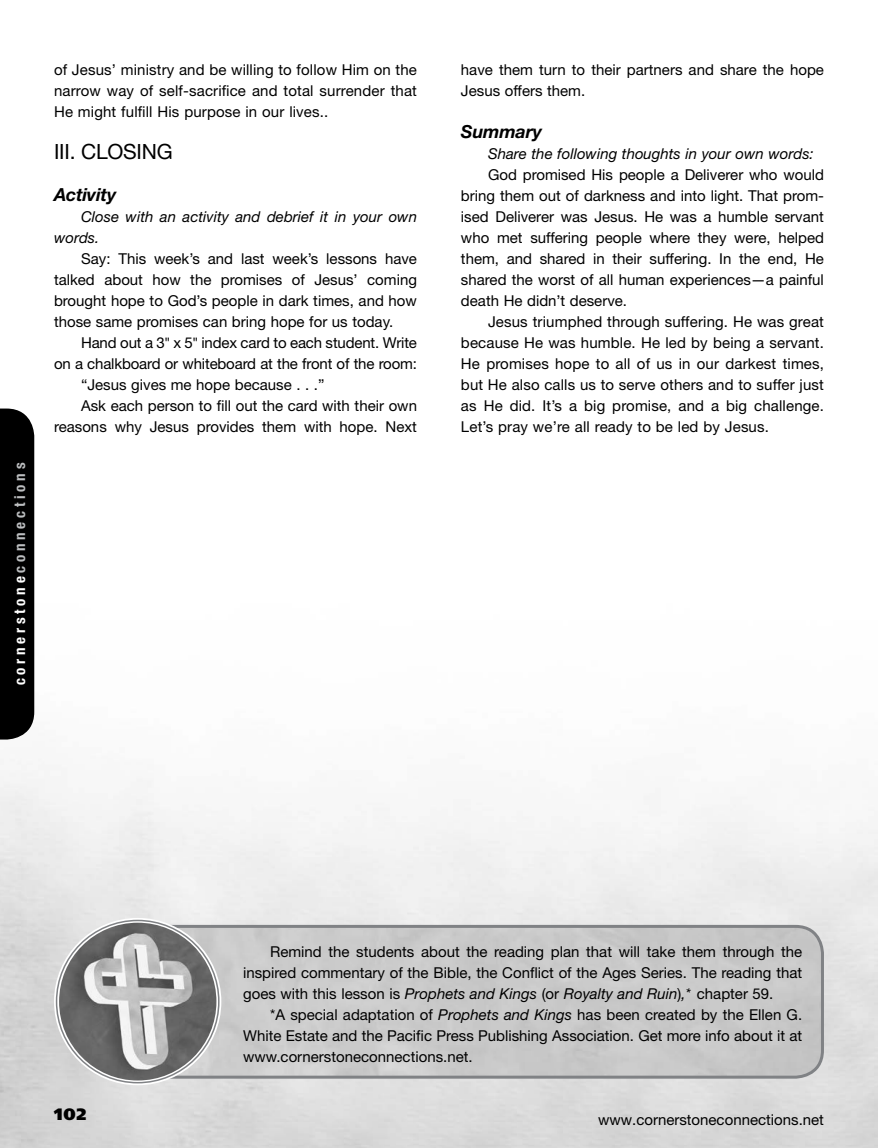
<style>
.page{position:relative;width:878px;height:1148px;background:#fff}
.page>*{position:absolute;margin:0;border:0;box-sizing:border-box;transform-origin:0 0}
.t1{font:21px "Helvetica Neue";letter-spacing:-.01em;color:#000}
.t2{font:italic 700 18px "Helvetica Neue";letter-spacing:-.01em;color:#000}
.t3{font:900 16.5px "Frutiger";color:#000}
.t4{font:15px/21px "Helvetica Neue";color:#000;text-align:justify}
.t5{font:italic 15px/21px "Helvetica Neue";color:#000}
.t6{font:700 condensed 15px "Helvetica Neue";letter-spacing:.25em;color:#fff}
.s1{color:#bcbec0}
.s2{font-family:"Myriad Pro"}
.s3{font-style:italic}
</style>
<div class="page">
<div style="left:0;top:408px;width:34px;height:331px;background:#000"></div>
<div style="left:95px;top:926px;width:727px;height:151px;background:#cacaca"></div>
<div style="left:93px;top:924px;width:730px;height:154px;border:3px solid #808285;border-radius:27px"></div>
<svg style="left:57px;top:920px;width:162px;height:162px"></svg>
<img style="left:59px;top:922px;width:157px;height:158px;border-radius:79px">
<p class="t6" style="left:11px;top:685px;width:224px;rotate:-90deg">cornerstone<span class="s1">connections</span></p>
<p class="t4" style="left:54px;top:59px;width:364px">of Jesus’ ministry and be willing to follow Him on the narrow way of self-sacrifice and total surrender that He might fulfill His purpose in our lives..</p>
<h1 class="t1" style="left:54px;top:139px;width:120px">III. CLOSING</h1>
<p class="t2" style="left:54px;top:183px;width:64px">Activity</p>
<p class="t5" style="left:54px;top:206px;width:364px;text-indent:27px">Close with an activity and debrief it in your own words.</p>
<p class="t4" style="left:54px;top:248px;width:364px;text-indent:27px">Say: This week’s and last week’s lessons have talked about how the promises of Jesus’ coming brought hope to God’s people in dark times, and how those same promises can bring hope for us today.</p>
<p class="t4" style="left:81px;top:332px;width:337px">Hand out a 3<span class="s2">"</span> x 5<span class="s2">"</span> index card to each student. Write</p>
<p class="t4" style="left:54px;top:353px;width:364px">on a chalkboard or whiteboard at the front of the room:</p>
<p class="t4" style="left:81px;top:374px;width:245px">“Jesus gives me hope because . . .”</p>
<p class="t4" style="left:81px;top:395px;width:337px">Ask each person to fill out the card with their own</p>
<p class="t4" style="left:54px;top:416px;width:364px">reasons why Jesus provides them with hope. Next</p>
<p class="t4" style="left:461px;top:59px;width:364px">have them turn to their partners and share the hope<br>Jesus offers them.</p>
<p class="t2" style="left:461px;top:120px;width:83px">Summary</p>
<p class="t5" style="left:488px;top:143px;width:327px">Share the following thoughts in your own words:</p>
<p class="t4" style="left:461px;top:164px;width:364px;text-indent:27px">God promised His people a Deliverer who would bring them out of darkness and into light. That prom&shy;ised Deliverer was Jesus. He was a humble servant who met suffering people where they were, helped them, and shared in their suffering. In the end, He shared the worst of all human experiences—a painful death He didn’t deserve.</p>
<p class="t4" style="left:461px;top:311px;width:364px;text-indent:27px">Jesus triumphed through suffering. He was great because He was humble. He led by being a servant.<br>He promises hope to all of us in our darkest times, but He also calls us to serve others and to suffer just as He did. It’s a big promise, and a big challenge.<br>Let’s pray we’re all ready to be led by Jesus.</p>
<p class="t3" style="left:54px;top:1103px;width:34px">102</p>
<p class="t4" style="left:243px;top:941px;width:560px;text-indent:27px">Remind the students about the reading plan that will take them through the inspired commentary of the Bible, the Conflict of the Ages Series. The reading that goes with this lesson is <span class="s3">Prophets and Kings</span> (or <span class="s3">Royalty and Ruin</span>)<span class="s3">,*</span> chapter 59.</p>
<p class="t4" style="left:243px;top:1004px;width:560px;text-indent:27px">*A special adaptation of <span class="s3">Prophets and Kings</span> has been created by the Ellen G.<br>White Estate and the Pacific Press Publishing Association. Get more info about it at www.cornerstoneconnections.net.</p>
<p class="t4" style="left:598px;top:1109px;width:227px">www.cornerstoneconnections.net</p>
</div>
